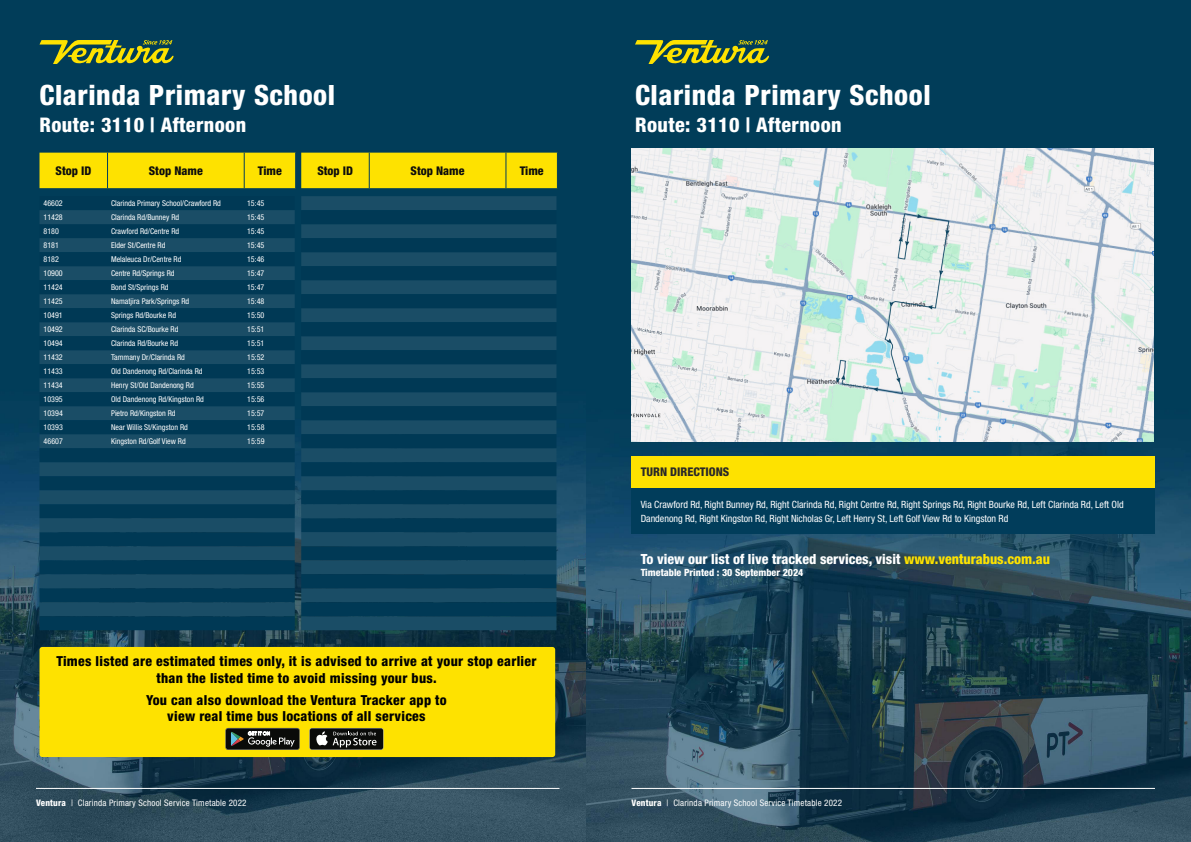
<style>
.page{position:relative;width:1191px;height:842px;background:#fff}
.page>*{position:absolute;margin:0;border:0;box-sizing:border-box;transform-origin:0 0}
.t1{font:800 condensed 28px "Helvetica Neue LT Std";letter-spacing:.02em;color:#fff}
.t2{font:800 condensed 20.2px "Helvetica Neue LT Std";letter-spacing:.02em;color:#fff}
.t3{font:800 condensed 14px "Helvetica Neue LT Std";color:#fff}
.t4{font:800 condensed 13.8px/16.6px "Helvetica Neue LT Std";letter-spacing:.02em;color:#000;text-align:center}
.t5{font:800 condensed 12px "Helvetica Neue LT Std";color:#0d0d0d}
.t6{font:800 condensed 12px "Helvetica Neue LT Std";color:#292829}
.t7{font:condensed 10px/14px "Helvetica Neue LT Std";color:#fff}
.t8{font:800 condensed 10px "Helvetica Neue LT Std";color:#fff}
.t9{font:condensed 9px "Helvetica Neue LT Std";letter-spacing:.02em;color:#fff}
.t10{font:condensed 8px "Helvetica Neue LT Std";color:#fff}
.s1{font-weight:800}
.s2{color:#fee200}
</style>
<div class="page">
<img style="left:0;top:0;width:587px;height:842px">
<hr style="left:36px;top:788px;width:523px;height:1px;background:#fff">
<svg style="left:40px;top:40px;width:134px;height:24px;background:#6f8531"></svg>
<div style="left:40px;top:153px;width:517px;height:35px;background:#fee200"></div>
<hr style="left:369px;top:153px;width:1px;height:35px;background:#013d5b">
<hr style="left:505px;top:153px;width:1px;height:35px;background:#013d5b">
<hr style="left:557px;top:153px;width:1px;height:35px;background:#013d5b">
<svg style="left:40px;top:196px;width:255px;height:42px;background:#083f5a"></svg>
<div style="left:40px;top:238px;width:255px;height:378px;background:#1a4d66"></div>
<svg style="left:40px;top:252px;width:255px;height:322px;background:#0c425c"></svg>
<div style="left:40px;top:588px;width:255px;height:14px;background:#003955"></div>
<div style="left:40px;top:616px;width:255px;height:14px;background:#003955"></div>
<div style="left:301px;top:196px;width:255px;height:434px;background:#1a4d66"></div>
<svg style="left:301px;top:210px;width:255px;height:56px;background:#0c425d"></svg>
<svg style="left:301px;top:266px;width:255px;height:322px;background:#0c425c"></svg>
<div style="left:301px;top:602px;width:255px;height:14px;background:#003955"></div>
<div style="left:39px;top:647px;width:516px;height:110px;background:#fee200;border-radius:3px"></div>
<svg style="left:225px;top:728px;width:75px;height:22px;background:#383a36"></svg>
<div style="left:309px;top:728px;width:74px;height:22px;background:#363735;border-radius:3px"></div>
<div style="left:310px;top:728px;width:73px;height:21px;background:#0a0b09;border-radius:2px"></div>
<svg style="left:316px;top:731px;width:60px;height:16px"></svg>
<img style="left:587px;top:0;width:604px;height:842px">
<hr style="left:631px;top:788px;width:524px;height:1px;background:#fff">
<div style="left:631px;top:456px;width:523px;height:32px;background:#fee200"></div>
<div style="left:631px;top:488px;width:523px;height:46px;background:#013d5b"></div>
<svg style="left:635px;top:40px;width:134px;height:24px;background:#6f8531"></svg>
<img style="left:632px;top:149px;width:521px;height:293px">
<h1 class="t1" style="left:40px;top:77px;width:297px">Clarinda Primary School</h1>
<h2 class="t2" style="left:40px;top:112px;width:208px">Route: 3110 | Afternoon</h2>
<h3 class="t5" style="left:56px;top:163px;width:37px">Stop ID</h3>
<h3 class="t5" style="left:149px;top:163px;width:56px">Stop Name</h3>
<h3 class="t5" style="left:258px;top:163px;width:25px">Time</h3>
<h3 class="t5" style="left:317px;top:163px;width:37px">Stop ID</h3>
<h3 class="t5" style="left:410px;top:163px;width:56px">Stop Name</h3>
<h3 class="t5" style="left:520px;top:163px;width:25px">Time</h3>
<p class="t10" style="left:44px;top:199px;width:21px">46602</p>
<p class="t10" style="left:111px;top:199px;width:111px">Clarinda Primary School/Crawford Rd</p>
<p class="t10" style="left:247px;top:199px;width:19px">15:45</p>
<p class="t10" style="left:44px;top:213px;width:21px">11428</p>
<p class="t10" style="left:111px;top:213px;width:70px">Clarinda Rd/Bunney Rd</p>
<p class="t10" style="left:247px;top:213px;width:19px">15:45</p>
<p class="t10" style="left:44px;top:227px;width:17px">8180</p>
<p class="t10" style="left:111px;top:227px;width:70px">Crawford Rd/Centre Rd</p>
<p class="t10" style="left:247px;top:227px;width:19px">15:45</p>
<p class="t10" style="left:44px;top:241px;width:17px">8181</p>
<p class="t10" style="left:111px;top:241px;width:56px">Elder St/Centre Rd</p>
<p class="t10" style="left:247px;top:241px;width:19px">15:45</p>
<p class="t10" style="left:44px;top:255px;width:17px">8182</p>
<p class="t10" style="left:111px;top:255px;width:72px">Melaleuca Dr/Centre Rd</p>
<p class="t10" style="left:247px;top:255px;width:19px">15:46</p>
<p class="t10" style="left:44px;top:269px;width:21px">10900</p>
<p class="t10" style="left:111px;top:269px;width:65px">Centre Rd/Springs Rd</p>
<p class="t10" style="left:247px;top:269px;width:19px">15:47</p>
<p class="t10" style="left:44px;top:283px;width:21px">11424</p>
<p class="t10" style="left:111px;top:283px;width:59px">Bond St/Springs Rd</p>
<p class="t10" style="left:247px;top:283px;width:19px">15:47</p>
<p class="t10" style="left:44px;top:297px;width:21px">11425</p>
<p class="t10" style="left:111px;top:297px;width:80px">Namatjira Park/Springs Rd</p>
<p class="t10" style="left:247px;top:297px;width:19px">15:48</p>
<p class="t10" style="left:44px;top:311px;width:21px">10491</p>
<p class="t10" style="left:111px;top:311px;width:67px">Springs Rd/Bourke Rd</p>
<p class="t10" style="left:247px;top:311px;width:19px">15:50</p>
<p class="t10" style="left:44px;top:325px;width:21px">10492</p>
<p class="t10" style="left:111px;top:325px;width:69px">Clarinda SC/Bourke Rd</p>
<p class="t10" style="left:247px;top:325px;width:19px">15:51</p>
<p class="t10" style="left:44px;top:339px;width:21px">10494</p>
<p class="t10" style="left:111px;top:339px;width:68px">Clarinda Rd/Bourke Rd</p>
<p class="t10" style="left:247px;top:339px;width:19px">15:51</p>
<p class="t10" style="left:44px;top:353px;width:21px">11432</p>
<p class="t10" style="left:111px;top:353px;width:75px">Tammany Dr/Clarinda Rd</p>
<p class="t10" style="left:247px;top:353px;width:19px">15:52</p>
<p class="t10" style="left:44px;top:367px;width:21px">11433</p>
<p class="t10" style="left:111px;top:367px;width:93px">Old Dandenong Rd/Clarinda Rd</p>
<p class="t10" style="left:247px;top:367px;width:19px">15:53</p>
<p class="t10" style="left:44px;top:381px;width:21px">11434</p>
<p class="t10" style="left:111px;top:381px;width:84px">Henry St/Old Dandenong Rd</p>
<p class="t10" style="left:247px;top:381px;width:19px">15:55</p>
<p class="t10" style="left:44px;top:395px;width:21px">10395</p>
<p class="t10" style="left:111px;top:395px;width:94px">Old Dandenong Rd/Kingston Rd</p>
<p class="t10" style="left:247px;top:395px;width:19px">15:56</p>
<p class="t10" style="left:44px;top:409px;width:21px">10394</p>
<p class="t10" style="left:111px;top:409px;width:66px">Pietro Rd/Kingston Rd</p>
<p class="t10" style="left:247px;top:409px;width:19px">15:57</p>
<p class="t10" style="left:44px;top:423px;width:21px">10393</p>
<p class="t10" style="left:111px;top:423px;width:78px">Near Willis St/Kingston Rd</p>
<p class="t10" style="left:247px;top:423px;width:19px">15:58</p>
<p class="t10" style="left:44px;top:437px;width:21px">46607</p>
<p class="t10" style="left:111px;top:437px;width:76px">Kingston Rd/Golf View Rd</p>
<p class="t10" style="left:247px;top:437px;width:19px">15:59</p>
<h3 class="t4" style="left:56px;top:653px;width:481px">Times listed are estimated times only, it is advised to arrive at your stop earlier than the listed time to avoid missing your bus.</h3>
<h3 class="t4" style="left:146px;top:691px;width:302px">You can also download the Ventura Tracker app to view real time bus locations of all services</h3>
<p class="t9" style="left:36px;top:798px;width:212px"><span class="s1">Ventura</span> | Clarinda Primary School Service Timetable 2022</p>
<h1 class="t1" style="left:635px;top:77px;width:297px">Clarinda Primary School</h1>
<h2 class="t2" style="left:635px;top:112px;width:208px">Route: 3110 | Afternoon</h2>
<h3 class="t6" style="left:640px;top:465px;width:90px">TURN DIRECTIONS</h3>
<p class="t7" style="left:640px;top:497px;width:485px">Via Crawford Rd, Right Bunney Rd, Right Clarinda Rd, Right Centre Rd, Right Springs Rd, Right Bourke Rd, Left Clarinda Rd, Left Old<br>Dandenong Rd, Right Kingston Rd, Right Nicholas Gr, Left Henry St, Left Golf View Rd to Kingston Rd</p>
<h3 class="t3" style="left:640px;top:551px;width:411px">To view our list of live tracked services, visit <span class="s2">www.venturabus.com.au</span></h3>
<p class="t8" style="left:640px;top:567px;width:164px">Timetable Printed : 30 September 2024</p>
<p class="t9" style="left:631px;top:798px;width:212px"><span class="s1">Ventura</span> | Clarinda Primary School Service Timetable 2022</p>
</div>
